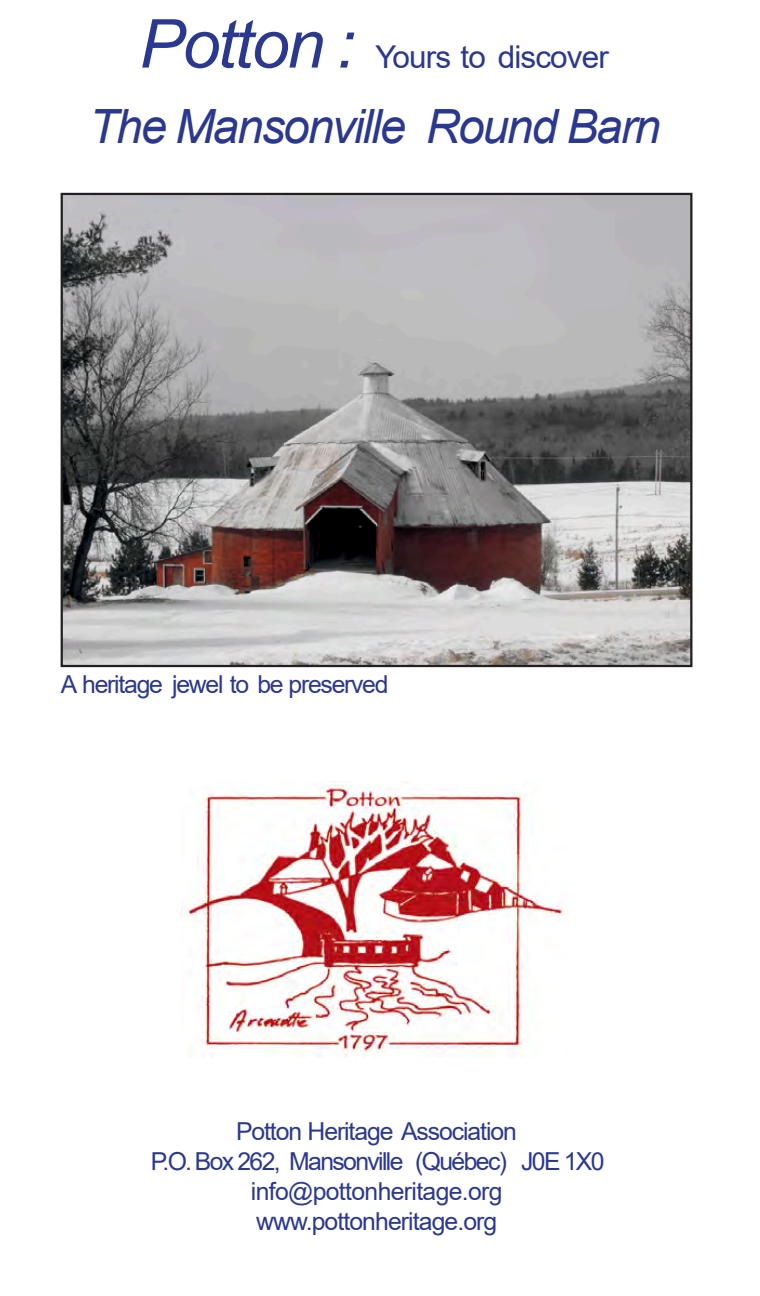
<style>
.page{position:relative;width:760px;height:1296px;background:#fff}
.page>*{position:absolute;margin:0;border:0;box-sizing:border-box;transform-origin:0 0}
.t1{font:italic 47.25px "Arial";letter-spacing:-.04em;color:#2a3890}
.t2{font:31.5px "Arial";letter-spacing:-.03em;color:#2a3890}
.t3{font:24.75px/29.7px "Arial";letter-spacing:-.045em;color:#2a3890;text-align:center}
.s1{font-style:italic;font-size:67.5px}
</style>
<div class="page">
<img style="left:181px;top:781px;width:387px;height:277px">
<img style="left:64px;top:196px;width:625px;height:468px">
<div style="left:61px;top:193px;width:631px;height:474px;border:2px solid #231f20"></div>
<p class="t2" style="left:139px;top:45px;width:471px"><span class="s1">Potton :</span> Yours to discover</p>
<h1 class="t1" style="left:89px;top:108px;width:573px">The Mansonville Round Barn</h1>
<p class="t3" style="left:61px;top:671px;width:329px">A heritage jewel to be preserved</p>
<p class="t3" style="left:151px;top:1119px;width:455px">Potton Heritage Association<br>P.O. Box 262, Mansonville (Québec) J0E 1X0 info@pottonheritage.org www.pottonheritage.org</p>
</div>
